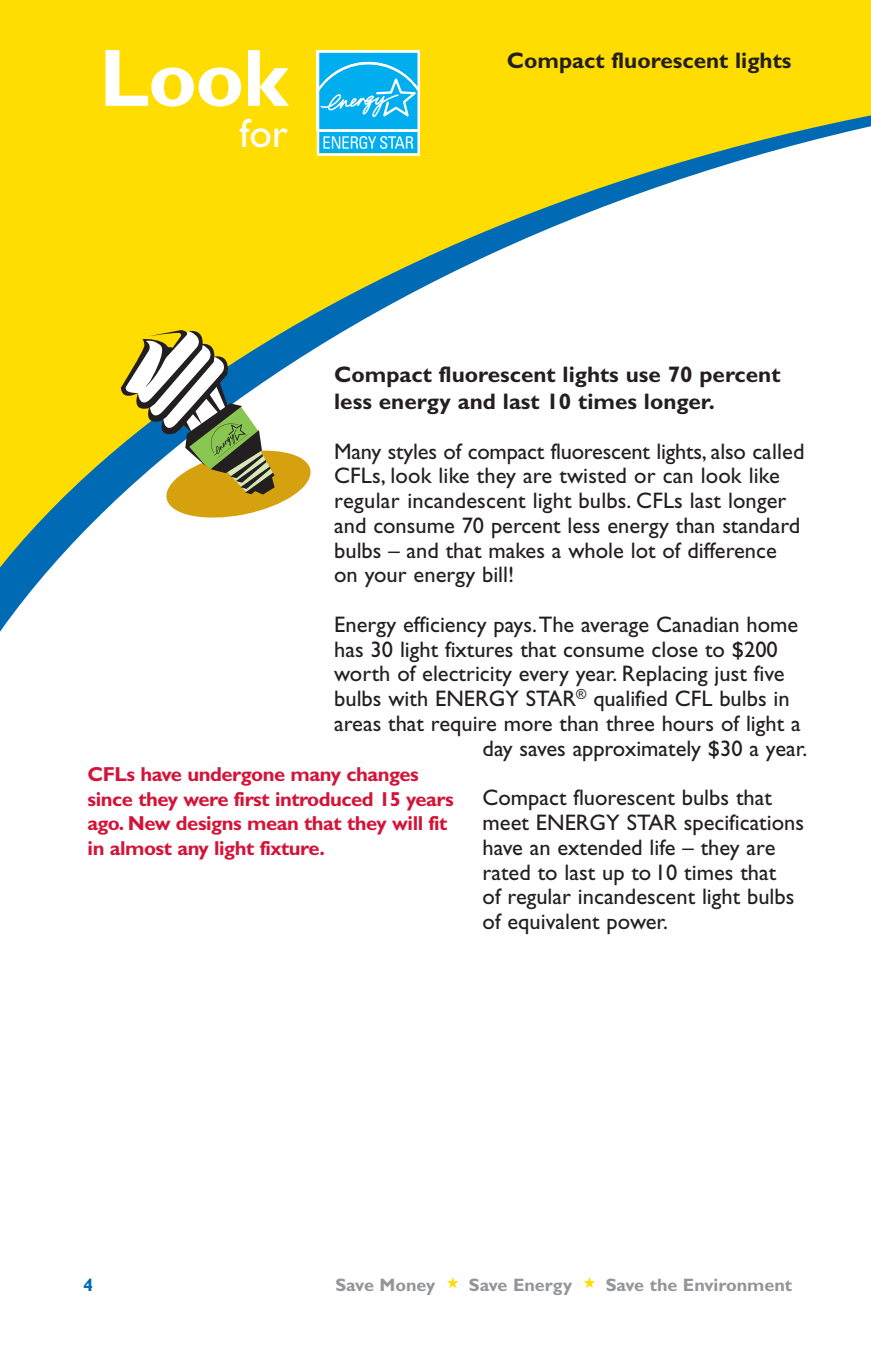
<style>
.page{position:relative;width:871px;height:1357px;background:#fff}
.page>*{position:absolute;margin:0;border:0;box-sizing:border-box;transform-origin:0 0}
.t1{font:700 81.9px "Gill Sans";color:#fff}
.t2{font:40.73px "Gill Sans";color:#fff}
.t3{font:22.5px/24.8px "Gill Sans";color:#231f20}
.t4{font:700 22.5px/27px "Gill Sans";color:#231f20}
.t5{font:700 20.25px/24.8px "Gill Sans";letter-spacing:-.02em;color:#d31438}
.t6{font:700 18px "Gill Sans";color:#939598}
.t7{font:700 18px "Gill Sans";color:#006ab5}
.s1{color:#fd0}
</style>
<div class="page">
<svg style="left:0;top:0;width:870px;height:632px"></svg>
<div style="left:317px;top:50px;width:103px;height:81px;background:linear-gradient(to right,#d3f1fc,#d4f1fc)"></div>
<svg style="left:317px;top:53px;width:103px;height:103px;background:#3bc0f1"></svg>
<svg style="left:121px;top:330px;width:189px;height:188px"></svg>
<h1 class="t1" style="left:99px;top:50px;width:190px">Look</h1>
<h2 class="t2" style="left:239px;top:119px;width:50px">for</h2>
<p class="t4" style="left:507px;top:49px;width:286px">Compact fluorescent lights</p>
<p class="t4" style="left:334px;top:364px;width:448px">Compact fluorescent lights use 70 percent less energy and last 10 times longer.</p>
<p class="t3" style="left:334px;top:441px;width:472px">Many styles of compact fluorescent lights, also called CFLs, look like they are twisted or can look like regular incandescent light bulbs. CFLs last longer and consume 70 percent less energy than standard bulbs – and that makes a whole lot of difference on your energy bill!</p>
<p class="t3" style="left:334px;top:614px;width:466px">Energy efficiency pays.The average Canadian home</p>
<p class="t3" style="left:334px;top:639px;width:445px">has 30 light fixtures that consume close to $200</p>
<p class="t3" style="left:334px;top:664px;width:452px">worth of electricity every year. Replacing just five</p>
<p class="t3" style="left:334px;top:689px;width:457px">bulbs with ENERGY STAR<sup>®</sup> qualified CFL bulbs in</p>
<p class="t3" style="left:334px;top:713px;width:468px">areas that require more than three hours of light a</p>
<p class="t3" style="left:482px;top:738px;width:326px">day saves approximately $30 a year.</p>
<p class="t3" style="left:482px;top:788px;width:323px">Compact fluorescent bulbs that meet ENERGY STAR specifications have an extended life – they are rated to last up to 10 times that<br>of regular incandescent light bulbs of equivalent power.</p>
<p class="t5" style="left:88px;top:764px;width:368px">CFLs have undergone many changes since they were first introduced 15 years ago. New designs mean that they will fit in almost any light fixture.</p>
<p class="t7" style="left:83px;top:1278px;width:11px">4</p>
<p class="t6" style="left:335px;top:1278px;width:458px">Save Money <span class="s1">★</span> Save Energy <span class="s1">★</span> Save the Environment</p>
</div>
